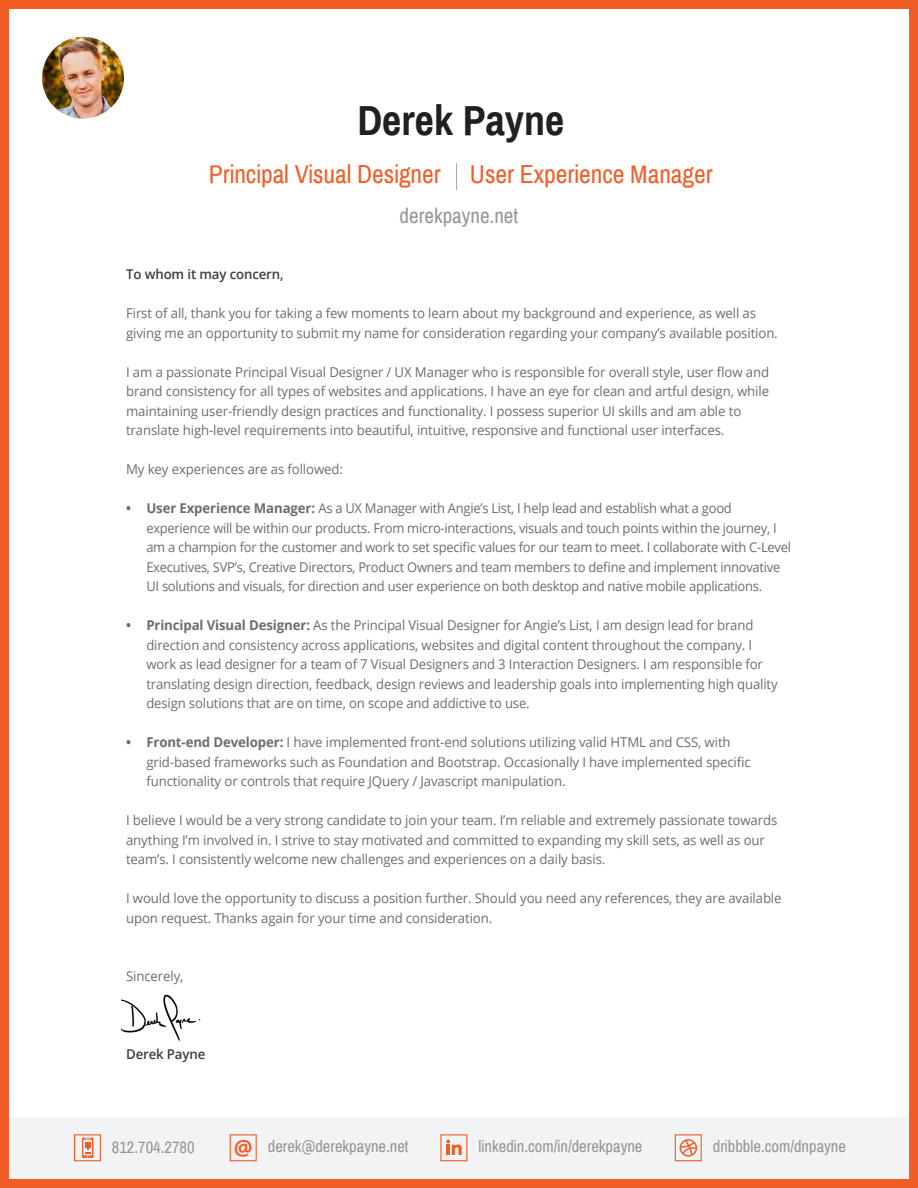
<style>
.page{position:relative;width:918px;height:1188px;background:#fff}
.page>*{position:absolute;margin:0;border:0;box-sizing:border-box;transform-origin:0 0}
.t1{font:700 42px "Archivo Narrow";color:#231f20}
.t2{font:25.5px "Archivo Narrow";color:#f25d26}
.t3{font:21px "Archivo Narrow";color:#939598}
.t4{font:700 21px "Open Sans";color:#f25d26}
.t5{font:16.5px "Archivo Narrow";color:#939598}
.t6{font:13.5px/19.5px "Open Sans";letter-spacing:-.01em;color:#6c6d70}
.t7{font:13.5px/19.5px "Open Sans";letter-spacing:-.01em;color:#6c6d70;scale:.96 1}
.t8{font:600 13.5px "Open Sans";letter-spacing:-.01em;color:#3e3e3f}
.s1{font-weight:700}
</style>
<div class="page">
<div style="left:0;top:1117px;width:918px;height:65px;background:#f2f3f4"></div>
<div style="left:0;top:0;width:918px;height:1188px;border:9px solid #f25d26"></div>
<svg style="left:82px;top:1138px;width:11px;height:20px"></svg>
<img style="left:122px;top:994px;width:79px;height:47px">
<img style="left:40px;top:35px;width:86px;height:86px;border-radius:43px">
<div style="left:38px;top:32px;width:90px;height:91px;border:4px solid #fff;border-radius:50%"></div>
<div style="left:440px;top:1134px;width:27px;height:27px;border:1px solid #f25d26"></div>
<svg style="left:446px;top:1140px;width:16px;height:15px"></svg>
<div style="left:74px;top:1134px;width:27px;height:27px;border:1px solid #f25d26"></div>
<div style="left:230px;top:1134px;width:27px;height:27px;border:1px solid #f25d26"></div>
<svg style="left:680px;top:1139px;width:17px;height:18px"></svg>
<div style="left:675px;top:1134px;width:27px;height:27px;border:1px solid #f25d26"></div>
<svg style="left:456px;top:163px;width:1px;height:27px"></svg>
<p class="t1" style="left:357px;top:95px;width:208px">Derek Payne</p>
<p class="t2" style="left:209px;top:159px;width:506px">Principal Visual Designer User Experience Manager</p>
<p class="t3" style="left:400px;top:203px;width:120px">derekpayne.net</p>
<p class="t8" style="left:126px;top:265px;width:159px">To whom it may concern,</p>
<p class="t6" style="left:126px;top:303px;width:653px">First of all, thank you for taking a few moments to learn about my background and experience, as well as giving me an opportunity to submit my name for consideration regarding your company’s available position.</p>
<p class="t6" style="left:126px;top:362px;width:645px">I am a passionate Principal Visual Designer / UX Manager who is responsible for overall style, user flow and brand consistency for all types of websites and applications. I have an eye for clean and artful design, while maintaining user-friendly design practices and functionality. I possess superior UI skills and am able to translate high-level requirements into beautiful, intuitive, responsive and functional user interfaces.</p>
<p class="t6" style="left:126px;top:459px;width:218px">My key experiences are as followed:</p>
<p class="t7" style="left:146px;top:498px;width:673px;text-indent:-20px"><span class="s1">• User Experience Manager:</span> As a UX Manager with Angie’s List, I help lead and establish what a good experience will be within our products. From micro-interactions, visuals and touch points within the journey, I am a champion for the customer and work to set specific values for our team to meet. I collaborate with C-Level Executives, SVP’s, Creative Directors, Product Owners and team members to define and implement innovative UI solutions and visuals, for direction and user experience on both desktop and native mobile applications.</p>
<p class="t6" style="left:146px;top:615px;width:633px;text-indent:-20px"><span class="s1">• Principal Visual Designer:</span> As the Principal Visual Designer for Angie’s List, I am design lead for brand direction and consistency across applications, websites and digital content throughout the company. I work as lead designer for a team of 7 Visual Designers and 3 Interaction Designers. I am responsible for translating design direction, feedback, design reviews and leadership goals into implementing high quality design solutions that are on time, on scope and addictive to use.</p>
<p class="t6" style="left:146px;top:732px;width:606px;text-indent:-20px"><span class="s1">• Front-end Developer:</span> I have implemented front-end solutions utilizing valid HTML and CSS, with grid-based frameworks such as Foundation and Bootstrap. Occasionally I have implemented specific functionality or controls that require JQuery / Javascript manipulation.</p>
<p class="t6" style="left:126px;top:810px;width:653px">I believe I would be a very strong candidate to join your team. I’m reliable and extremely passionate towards anything I’m involved in. I strive to stay motivated and committed to expanding my skill sets, as well as our team’s. I consistently welcome new challenges and experiences on a daily basis.</p>
<p class="t6" style="left:126px;top:888px;width:657px">I would love the opportunity to discuss a position further. Should you need any references, they are available upon request. Thanks again for your time and consideration.</p>
<p class="t6" style="left:126px;top:966px;width:59px">Sincerely,</p>
<p class="t8" style="left:126px;top:1045px;width:81px">Derek Payne</p>
<p class="t5" style="left:112px;top:1137px;width:84px">812.704.2780</p>
<p class="t4" style="left:234px;top:1132px;width:20px">@</p>
<p class="t5" style="left:268px;top:1136px;width:142px">derek@derekpayne.net</p>
<p class="t5" style="left:479px;top:1136px;width:165px">linkedin.com/in/derekpayne</p>
<p class="t5" style="left:713px;top:1136px;width:135px">dribbble.com/dnpayne</p>
</div>
